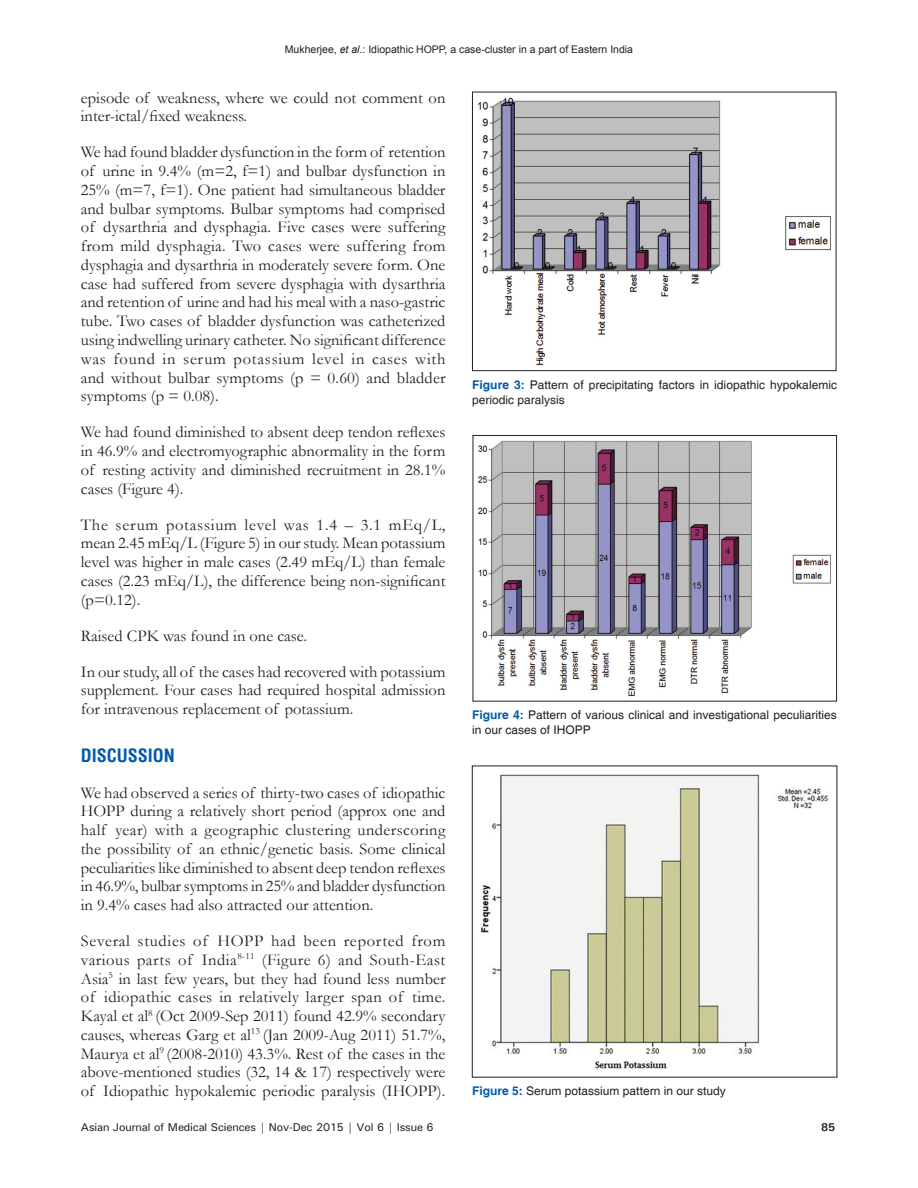
<style>
.page{position:relative;width:918px;height:1188px;background:#fff}
.page>*{position:absolute;margin:0;border:0;box-sizing:border-box;transform-origin:0 0}
.t1{font:700 condensed 18px "Helvetica";color:#015aaa}
.TX{font:16.5px/18.8px "Garamond";color:#231f20;text-align:justify}
.FGC{font:12px/15px "Helvetica";color:#231f20}
.t2{font:500 11.25px "Univers";letter-spacing:-.01em;color:#231f20}
.t3{font:700 11.25px "Univers";color:#231f20}
.t4{font:10.5px "Arial";color:#231f20}
.s1{font-style:italic}
.s2{font-weight:700;color:#015aaa}
</style>
<div class="page">
<img style="left:477px;top:97px;width:354px;height:269px">
<div style="left:472px;top:92px;width:364px;height:279px;border:1px solid #231f20"></div>
<img style="left:477px;top:440px;width:354px;height:257px">
<div style="left:473px;top:435px;width:364px;height:266px;border:1px solid #231f20"></div>
<img style="left:481px;top:774px;width:347px;height:296px">
<p class="t4" style="left:285px;top:42px;width:350px">Mukherjee, <span class="s1">et al</span>.: Idiopathic HOPP, a case-cluster in a part of Eastern India</p>
<p class="TX" style="left:81px;top:88px;width:366px">episode of weakness, where we could not comment on inter-ictal/fixed weakness.</p>
<p class="TX" style="left:81px;top:142px;width:366px">We had found bladder dysfunction in the form of retention of urine in 9.4% (m=2, f=1) and bulbar dysfunction in 25% (m=7, f=1). One patient had simultaneous bladder and bulbar symptoms. Bulbar symptoms had comprised of dysarthria and dysphagia. Five cases were suffering from mild dysphagia. Two cases were suffering from dysphagia and dysarthria in moderately severe form. One case had suffered from severe dysphagia with dysarthria and retention of urine and had his meal with a naso-gastric tube. Two cases of bladder dysfunction was catheterized using indwelling urinary catheter. No significant difference was found in serum potassium level in cases with and without bulbar symptoms (p = 0.60) and bladder symptoms (p = 0.08).</p>
<p class="TX" style="left:81px;top:422px;width:366px">We had found diminished to absent deep tendon reflexes in 46.9% and electromyographic abnormality in the form of resting activity and diminished recruitment in 28.1% cases (Figure 4).</p>
<p class="TX" style="left:81px;top:515px;width:366px">The serum potassium level was 1.4 – 3.1 mEq/L, mean 2.45 mEq/L (Figure 5) in our study. Mean potassium level was higher in male cases (2.49 mEq/L) than female cases (2.23 mEq/L), the difference being non-significant (p=0.12).</p>
<p class="TX" style="left:81px;top:626px;width:228px">Raised CPK was found in one case.</p>
<p class="TX" style="left:81px;top:662px;width:366px">In our study, all of the cases had recovered with potassium supplement. Four cases had required hospital admission for intravenous replacement of potassium.</p>
<h1 class="t1" style="left:81px;top:743px;width:96px">DISCUSSION</h1>
<p class="TX" style="left:81px;top:783px;width:366px">We had observed a series of thirty-two cases of idiopathic HOPP during a relatively short period (approx one and half year) with a geographic clustering underscoring the possibility of an ethnic/genetic basis. Some clinical peculiarities like diminished to absent deep tendon reflexes in 46.9%, bulbar symptoms in 25% and bladder dysfunction in 9.4% cases had also attracted our attention.</p>
<p class="TX" style="left:81px;top:931px;width:366px">Several studies of HOPP had been reported from various parts of India<sup>8-11</sup> (Figure 6) and South-East Asia<sup>5</sup> in last few years, but they had found less number of idiopathic cases in relatively larger span of time.<br>Kayal et al<sup>8</sup> (Oct 2009-Sep 2011) found 42.9% secondary causes, whereas Garg et al<sup>13</sup> (Jan 2009-Aug 2011) 51.7%, Maurya et al<sup>9</sup> (2008-2010) 43.3%. Rest of the cases in the above-mentioned studies (32, 14 &amp; 17) respectively were of Idiopathic hypokalemic periodic paralysis (IHOPP).</p>
<p class="FGC" style="left:472px;top:377px;width:366px"><span class="s2">Figure 3:</span> Pattern of precipitating factors in idiopathic hypokalemic periodic paralysis</p>
<p class="FGC" style="left:472px;top:708px;width:366px"><span class="s2">Figure 4:</span> Pattern of various clinical and investigational peculiarities in our cases of IHOPP</p>
<p class="FGC" style="left:472px;top:1084px;width:255px"><span class="s2">Figure 5:</span> Serum potassium pattern in our study</p>
<p class="t2" style="left:81px;top:1120px;width:354px">Asian Journal of Medical Sciences | Nov-Dec 2015 | Vol 6 | Issue 6</p>
<p class="t3" style="left:821px;top:1120px;width:16px">85</p>
</div>
